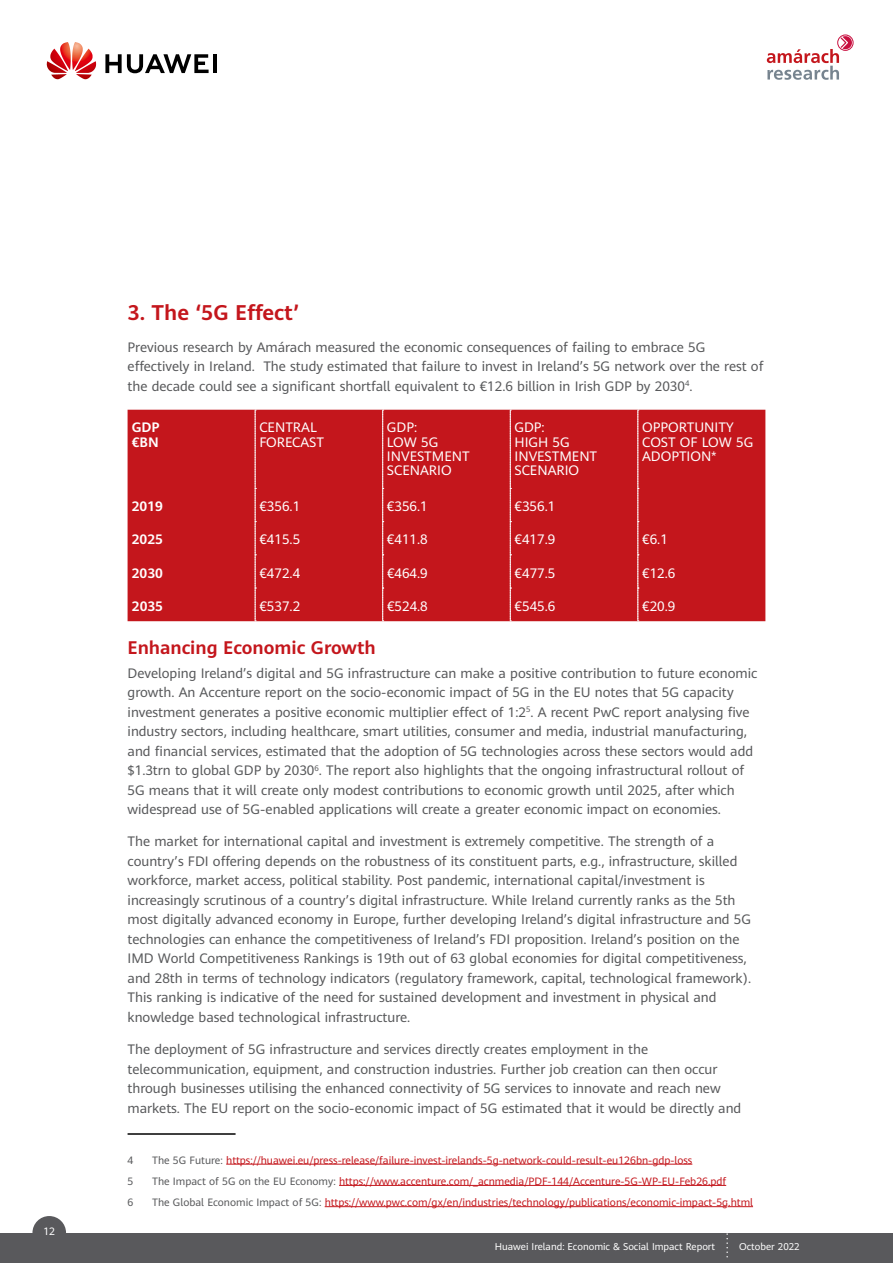
<style>
.page{position:relative;width:893px;height:1263px;background:#fff}
.page>*{position:absolute;margin:0;border:0;box-sizing:border-box;transform-origin:0 0}
.t1{font:700 21px "Huawei Sans";color:#c4161c}
.t2{font:700 18px "Huawei Sans";color:#c4161c}
.t3{font:13.5px/19.5px "Huawei Sans";color:#58595b}
.t4{font:13.5px/14.2px "Huawei Sans";color:#fff}
.t5{font:700 13.5px/14.2px "Huawei Sans";color:#fff}
.t6{font:10.5px "Huawei Sans";color:#c4161c}
.t7{font:10.5px "Huawei Sans";color:#58595b}
.t8{font:10.5px "Huawei Sans";color:#fff}
.t9{font:9.75px "Huawei Sans";color:#fff}
.s1{color:#58595b}
</style>
<div class="page">
<div style="left:837px;top:35px;width:16px;height:16px;border:1px solid #c80f3f;border-radius:50%"></div>
<svg style="left:767px;top:36px;width:85px;height:44px"></svg>
<hr style="left:213px;top:54px;width:4px;height:19px;background:#000">
<svg style="left:105px;top:54px;width:104px;height:19px"></svg>
<img style="left:60px;top:42px;width:28px;height:28px">
<div style="left:128px;top:410px;width:637px;height:211px;background:#c4161c"></div>
<svg style="left:255px;top:410px;width:1px;height:211px"></svg>
<svg style="left:382px;top:410px;width:2px;height:211px"></svg>
<svg style="left:510px;top:410px;width:1px;height:211px"></svg>
<svg style="left:637px;top:410px;width:2px;height:211px"></svg>
<hr style="left:128px;top:1133px;width:108px;height:2px;background:#000">
<hr style="left:226px;top:1164px;width:466px;height:1px;background:#c4161c">
<hr style="left:339px;top:1185px;width:387px;height:1px;background:#c4161c">
<hr style="left:325px;top:1206px;width:428px;height:1px;background:#c4161c">
<div style="left:0;top:1233px;width:893px;height:30px;background:#59595c"></div>
<div style="left:32px;top:1216px;width:34px;height:33px;background:#59595c;border-radius:50%"></div>
<svg style="left:726px;top:1206px;width:2px;height:52px"></svg>
<p class="t8" style="left:43px;top:1224px;width:13px">12</p>
<h1 class="t1" style="left:128px;top:297px;width:174px">3. The ‘5G Effect’</h1>
<p class="t3" style="left:128px;top:337px;width:637px">Previous research by Amárach measured the economic consequences of failing to embrace 5G effectively in Ireland. The study estimated that failure to invest in Ireland’s 5G network over the rest of the decade could see a significant shortfall equivalent to €12.6 billion in Irish GDP by 2030<sup>4</sup>.</p>
<p class="t5" style="left:132px;top:420px;width:29px">GDP €BN</p>
<p class="t4" style="left:259px;top:420px;width:66px">CENTRAL<br>FORECAST</p>
<p class="t4" style="left:387px;top:420px;width:84px">GDP:<br>LOW 5G<br>INVESTMENT<br>SCENARIO</p>
<p class="t4" style="left:514px;top:420px;width:84px">GDP:<br>HIGH 5G<br>INVESTMENT<br>SCENARIO</p>
<p class="t4" style="left:642px;top:420px;width:113px">OPPORTUNITY<br>COST OF LOW 5G<br>ADOPTION*</p>
<p class="t5" style="left:132px;top:499px;width:33px">2019</p>
<p class="t4" style="left:259px;top:499px;width:42px">€356.1</p>
<p class="t4" style="left:387px;top:499px;width:42px">€356.1</p>
<p class="t4" style="left:515px;top:499px;width:42px">€356.1</p>
<p class="t5" style="left:132px;top:532px;width:33px">2025</p>
<p class="t4" style="left:259px;top:532px;width:42px">€415.5</p>
<p class="t4" style="left:387px;top:532px;width:42px">€411.8</p>
<p class="t4" style="left:515px;top:532px;width:42px">€417.9</p>
<p class="t4" style="left:642px;top:532px;width:27px">€6.1</p>
<p class="t5" style="left:132px;top:565px;width:33px">2030</p>
<p class="t4" style="left:259px;top:565px;width:42px">€472.4</p>
<p class="t4" style="left:387px;top:565px;width:42px">€464.9</p>
<p class="t4" style="left:515px;top:565px;width:42px">€477.5</p>
<p class="t4" style="left:642px;top:565px;width:35px">€12.6</p>
<p class="t5" style="left:132px;top:598px;width:33px">2035</p>
<p class="t4" style="left:259px;top:598px;width:42px">€537.2</p>
<p class="t4" style="left:387px;top:598px;width:42px">€524.8</p>
<p class="t4" style="left:515px;top:598px;width:42px">€545.6</p>
<p class="t4" style="left:642px;top:598px;width:35px">€20.9</p>
<h2 class="t2" style="left:128px;top:635px;width:250px">Enhancing Economic Growth</h2>
<p class="t3" style="left:128px;top:662px;width:631px">Developing Ireland’s digital and 5G infrastructure can make a positive contribution to future economic growth. An Accenture report on the socio-economic impact of 5G in the EU notes that 5G capacity investment generates a positive economic multiplier effect of 1:2<sup>5</sup>. A recent PwC report analysing five industry sectors, including healthcare, smart utilities, consumer and media, industrial manufacturing, and financial services, estimated that the adoption of 5G technologies across these sectors would add $1.3trn to global GDP by 2030<sup>6</sup>. The report also highlights that the ongoing infrastructural rollout of 5G means that it will create only modest contributions to economic growth until 2025, after which widespread use of 5G-enabled applications will create a greater economic impact on economies.</p>
<p class="t3" style="left:128px;top:831px;width:625px">The market for international capital and investment is extremely competitive. The strength of a country’s FDI offering depends on the robustness of its constituent parts, e.g., infrastructure, skilled workforce, market access, political stability. Post pandemic, international capital/investment is increasingly scrutinous of a country’s digital infrastructure. While Ireland currently ranks as the 5th most digitally advanced economy in Europe, further developing Ireland’s digital infrastructure and 5G technologies can enhance the competitiveness of Ireland’s FDI proposition. Ireland’s position on the IMD World Competitiveness Rankings is 19th out of 63 global economies for digital competitiveness, and 28th in terms of technology indicators (regulatory framework, capital, technological framework).<br>This ranking is indicative of the need for sustained development and investment in physical and knowledge based technological infrastructure.</p>
<p class="t3" style="left:128px;top:1039px;width:615px">The deployment of 5G infrastructure and services directly creates employment in the telecommunication, equipment, and construction industries. Further job creation can then occur through businesses utilising the enhanced connectivity of 5G services to innovate and reach new markets. The EU report on the socio-economic impact of 5G estimated that it would be directly and</p>
<p class="t7" style="left:128px;top:1153px;width:7px">4</p>
<p class="t6" style="left:152px;top:1153px;width:542px"><span class="s1">The 5G Future:</span> https://huawei.eu/press-release/failure-invest-irelands-5g-network-could-result-eu126bn-gdp-loss</p>
<p class="t7" style="left:128px;top:1174px;width:7px">5</p>
<p class="t6" style="left:152px;top:1174px;width:576px"><span class="s1">The Impact of 5G on the EU Economy:</span> https://www.accenture.com/_acnmedia/PDF-144/Accenture-5G-WP-EU-Feb26.pdf</p>
<p class="t7" style="left:128px;top:1195px;width:7px">6</p>
<p class="t6" style="left:152px;top:1195px;width:602px"><span class="s1">The Global Economic Impact of 5G:</span> https://www.pwc.com/gx/en/industries/technology/publications/economic-impact-5g.html</p>
<p class="t9" style="left:495px;top:1240px;width:222px">Huawei Ireland: Economic &amp; Social Impact Report</p>
<p class="t9" style="left:739px;top:1240px;width:62px">October 2022</p>
</div>
